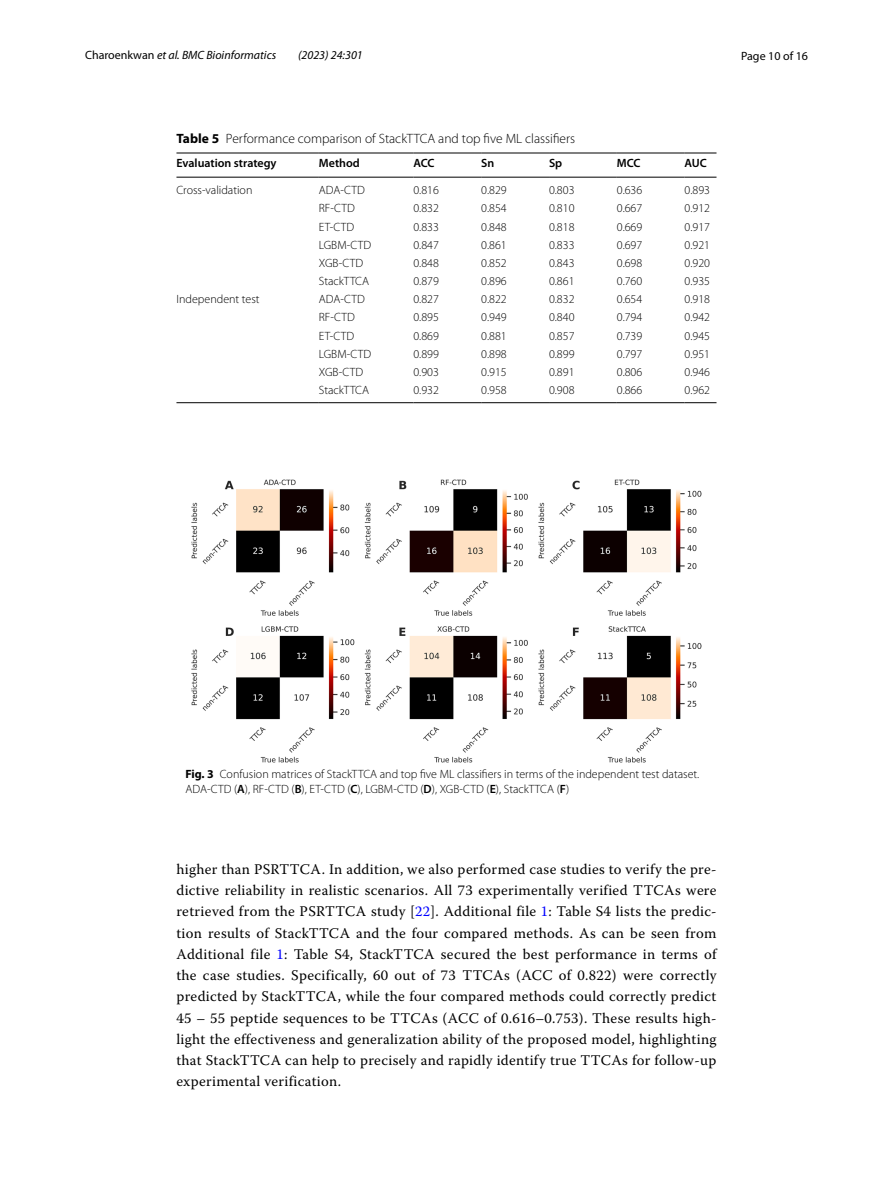
<style>
.page{position:relative;width:893px;height:1187px;background:#fff}
.page>*{position:absolute;margin:0;border:0;box-sizing:border-box;transform-origin:0 0}
.t1{font:14.7px/21.3px "Warnock Pro";letter-spacing:.02em;color:#000;text-align:justify}
.t2{font:300 13.5px "Myriad Pro";color:#000}
.t3{font:300 12px/15px "Myriad Pro";color:#000}
.t4{font:italic 12px "Myriad Pro";color:#000}
.t5{font:600 12px "Myriad Pro";color:#000}
.t6{font:12px "Myriad Pro";color:#000}
.s1{font-style:normal}
.s2{font-weight:700}
.s3{font-weight:600}
.s4{color:#00f}
</style>
<div class="page">
<hr style="left:176px;top:153px;width:143px;height:1px;background:#000">
<hr style="left:176px;top:177px;width:143px;height:1px;background:#000">
<hr style="left:319px;top:153px;width:94px;height:1px;background:#000">
<hr style="left:319px;top:177px;width:94px;height:1px;background:#000">
<hr style="left:413px;top:153px;width:68px;height:1px;background:#000">
<hr style="left:413px;top:177px;width:68px;height:1px;background:#000">
<hr style="left:481px;top:153px;width:68px;height:1px;background:#000">
<hr style="left:481px;top:177px;width:68px;height:1px;background:#000">
<hr style="left:549px;top:153px;width:68px;height:1px;background:#000">
<hr style="left:549px;top:177px;width:68px;height:1px;background:#000">
<hr style="left:617px;top:153px;width:68px;height:1px;background:#000">
<hr style="left:617px;top:177px;width:68px;height:1px;background:#000">
<hr style="left:685px;top:153px;width:31px;height:1px;background:#000">
<hr style="left:685px;top:177px;width:31px;height:1px;background:#000">
<hr style="left:176px;top:402px;width:143px;height:1px;background:#000">
<hr style="left:319px;top:402px;width:94px;height:1px;background:#000">
<hr style="left:413px;top:402px;width:68px;height:1px;background:#000">
<hr style="left:481px;top:402px;width:68px;height:1px;background:#000">
<hr style="left:549px;top:402px;width:68px;height:1px;background:#000">
<hr style="left:617px;top:402px;width:68px;height:1px;background:#000">
<hr style="left:685px;top:402px;width:31px;height:1px;background:#000">
<img style="left:191px;top:479px;width:511px;height:284px">
<p class="t4" style="left:85px;top:48px;width:193px"><span class="s1">Charoenkwan</span> et al. BMC Bioinformatics</p>
<p class="t4" style="left:298px;top:48px;width:66px">(2023) 24:301</p>
<p class="t6" style="left:741px;top:48px;width:68px">Page 10 of 16</p>
<p class="t2" style="left:176px;top:131px;width:400px"><span class="s2">Table 5</span> Performance comparison of StackTTCA and top five ML classifiers</p>
<p class="t5" style="left:176px;top:156px;width:102px">Evaluation strategy</p>
<p class="t5" style="left:319px;top:156px;width:42px">Method</p>
<p class="t5" style="left:413px;top:156px;width:23px">ACC</p>
<p class="t5" style="left:481px;top:156px;width:15px">Sn</p>
<p class="t5" style="left:549px;top:156px;width:15px">Sp</p>
<p class="t5" style="left:617px;top:156px;width:25px">MCC</p>
<p class="t5" style="left:685px;top:156px;width:24px">AUC</p>
<p class="t3" style="left:176px;top:183px;width:77px">Cross-validation</p>
<p class="t3" style="left:319px;top:183px;width:48px">ADA-CTD</p>
<p class="t3" style="left:413px;top:183px;width:27px">0.816</p>
<p class="t3" style="left:481px;top:183px;width:27px">0.829</p>
<p class="t3" style="left:549px;top:183px;width:27px">0.803</p>
<p class="t3" style="left:617px;top:183px;width:27px">0.636</p>
<p class="t3" style="left:685px;top:183px;width:27px">0.893</p>
<p class="t3" style="left:319px;top:201px;width:37px">RF-CTD</p>
<p class="t3" style="left:413px;top:201px;width:27px">0.832</p>
<p class="t3" style="left:481px;top:201px;width:27px">0.854</p>
<p class="t3" style="left:549px;top:201px;width:27px">0.810</p>
<p class="t3" style="left:617px;top:201px;width:27px">0.667</p>
<p class="t3" style="left:685px;top:201px;width:27px">0.912</p>
<p class="t3" style="left:319px;top:219px;width:37px">ET-CTD</p>
<p class="t3" style="left:413px;top:219px;width:27px">0.833</p>
<p class="t3" style="left:481px;top:219px;width:27px">0.848</p>
<p class="t3" style="left:549px;top:219px;width:27px">0.818</p>
<p class="t3" style="left:617px;top:219px;width:27px">0.669</p>
<p class="t3" style="left:685px;top:219px;width:27px">0.917</p>
<p class="t3" style="left:319px;top:237px;width:54px">LGBM-CTD</p>
<p class="t3" style="left:413px;top:237px;width:27px">0.847</p>
<p class="t3" style="left:481px;top:237px;width:27px">0.861</p>
<p class="t3" style="left:549px;top:237px;width:27px">0.833</p>
<p class="t3" style="left:617px;top:237px;width:27px">0.697</p>
<p class="t3" style="left:685px;top:237px;width:27px">0.921</p>
<p class="t3" style="left:319px;top:256px;width:46px">XGB-CTD</p>
<p class="t3" style="left:413px;top:256px;width:27px">0.848</p>
<p class="t3" style="left:481px;top:256px;width:27px">0.852</p>
<p class="t3" style="left:549px;top:256px;width:27px">0.843</p>
<p class="t3" style="left:617px;top:256px;width:27px">0.698</p>
<p class="t3" style="left:685px;top:256px;width:27px">0.920</p>
<p class="t3" style="left:319px;top:274px;width:52px">StackTTCA</p>
<p class="t3" style="left:413px;top:274px;width:27px">0.879</p>
<p class="t3" style="left:481px;top:274px;width:27px">0.896</p>
<p class="t3" style="left:549px;top:274px;width:27px">0.861</p>
<p class="t3" style="left:617px;top:274px;width:27px">0.760</p>
<p class="t3" style="left:685px;top:274px;width:27px">0.935</p>
<p class="t3" style="left:176px;top:292px;width:85px">Independent test</p>
<p class="t3" style="left:319px;top:292px;width:48px">ADA-CTD</p>
<p class="t3" style="left:413px;top:292px;width:27px">0.827</p>
<p class="t3" style="left:481px;top:292px;width:27px">0.822</p>
<p class="t3" style="left:549px;top:292px;width:27px">0.832</p>
<p class="t3" style="left:617px;top:292px;width:27px">0.654</p>
<p class="t3" style="left:685px;top:292px;width:27px">0.918</p>
<p class="t3" style="left:319px;top:310px;width:37px">RF-CTD</p>
<p class="t3" style="left:413px;top:310px;width:27px">0.895</p>
<p class="t3" style="left:481px;top:310px;width:27px">0.949</p>
<p class="t3" style="left:549px;top:310px;width:27px">0.840</p>
<p class="t3" style="left:617px;top:310px;width:27px">0.794</p>
<p class="t3" style="left:685px;top:310px;width:27px">0.942</p>
<p class="t3" style="left:319px;top:328px;width:37px">ET-CTD</p>
<p class="t3" style="left:413px;top:328px;width:27px">0.869</p>
<p class="t3" style="left:481px;top:328px;width:27px">0.881</p>
<p class="t3" style="left:549px;top:328px;width:27px">0.857</p>
<p class="t3" style="left:617px;top:328px;width:27px">0.739</p>
<p class="t3" style="left:685px;top:328px;width:27px">0.945</p>
<p class="t3" style="left:319px;top:346px;width:54px">LGBM-CTD</p>
<p class="t3" style="left:413px;top:346px;width:27px">0.899</p>
<p class="t3" style="left:481px;top:346px;width:27px">0.898</p>
<p class="t3" style="left:549px;top:346px;width:27px">0.899</p>
<p class="t3" style="left:617px;top:346px;width:27px">0.797</p>
<p class="t3" style="left:685px;top:346px;width:27px">0.951</p>
<p class="t3" style="left:319px;top:364px;width:46px">XGB-CTD</p>
<p class="t3" style="left:413px;top:364px;width:27px">0.903</p>
<p class="t3" style="left:481px;top:364px;width:27px">0.915</p>
<p class="t3" style="left:549px;top:364px;width:27px">0.891</p>
<p class="t3" style="left:617px;top:364px;width:27px">0.806</p>
<p class="t3" style="left:685px;top:364px;width:27px">0.946</p>
<p class="t3" style="left:319px;top:383px;width:52px">StackTTCA</p>
<p class="t3" style="left:413px;top:383px;width:27px">0.932</p>
<p class="t3" style="left:481px;top:383px;width:27px">0.958</p>
<p class="t3" style="left:549px;top:383px;width:27px">0.908</p>
<p class="t3" style="left:617px;top:383px;width:27px">0.866</p>
<p class="t3" style="left:685px;top:383px;width:27px">0.962</p>
<p class="t3" style="left:185px;top:766px;width:515px"><span class="s2">Fig. 3</span> Confusion matrices of StackTTCA and top five ML classifiers in terms of the independent test dataset.<br>ADA-CTD (<span class="s3">A</span>), RF-CTD (<span class="s3">B</span>), ET-CTD (<span class="s3">C</span>), LGBM-CTD (<span class="s3">D</span>), XGB-CTD (<span class="s3">E</span>), StackTTCA (<span class="s3">F</span>)</p>
<p class="t1" style="left:176px;top:858px;width:542px">higher than PSRTTCA. In addition, we also performed case studies to verify the pre&shy;dictive reliability in realistic scenarios. All 73 experimentally verified TTCAs were retrieved from the PSRTTCA study [<span class="s4">22</span>]. Additional file <span class="s4">1</span>: Table S4 lists the predic&shy;tion results of StackTTCA and the four compared methods. As can be seen from Additional file <span class="s4">1</span>: Table S4, StackTTCA secured the best performance in terms of the case studies. Specifically, 60 out of 73 TTCAs (ACC of 0.822) were correctly predicted by StackTTCA, while the four compared methods could correctly predict 45 – 55 peptide sequences to be TTCAs (ACC of 0.616–0.753). These results high&shy;light the effectiveness and generalization ability of the proposed model, highlighting that StackTTCA can help to precisely and rapidly identify true TTCAs for follow-up experimental verification.</p>
</div>
